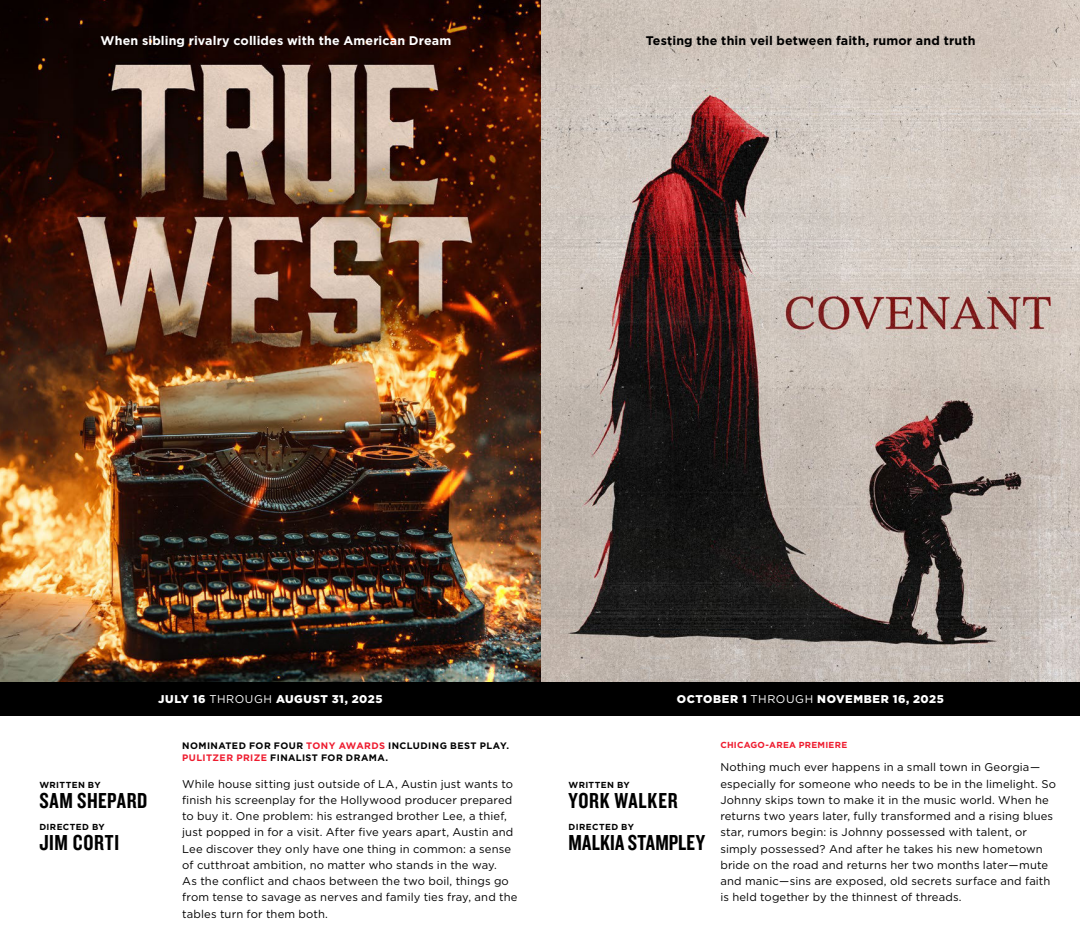
<style>
.page{position:relative;width:1080px;height:945px;background:#fff}
.page>*{position:absolute;margin:0;border:0;box-sizing:border-box;transform-origin:0 0}
.t1{font:22.5px "Knockout HTF49 Liteweight";letter-spacing:.025em;color:#000}
.t2{font:700 12.5px "Gotham";letter-spacing:.01em;color:#fff}
.t3{font:700 12.5px "Gotham";letter-spacing:.01em;color:#000}
.t4{font:11.25px/16.2px "Gotham";letter-spacing:.01em;color:#000}
.t5{font:900 11.25px "Gotham";letter-spacing:.05em;color:#fff}
.t6{font:700 9.38px/12.5px "Gotham";letter-spacing:.045em;color:#000}
.t7{font:700 8.75px "Gotham";letter-spacing:.045em;color:#000}
.t8{font:700 8.75px "Gotham";letter-spacing:.03em;color:#ee1c2f}
.s1{font-weight:400}
.s2{color:#ee1c2f}
</style>
<div class="page">
<img style="left:0;top:0;width:1080px;height:682px">
<div style="left:0;top:682px;width:1080px;height:34px;background:#000"></div>
<p class="t2" style="left:101px;top:35px;width:352px">When sibling rivalry collides with the American Dream</p>
<p class="t3" style="left:646px;top:35px;width:331px">Testing the thin veil between faith, rumor and truth</p>
<p class="t5" style="left:158px;top:694px;width:226px">JULY 16 <span class="s1">THROUGH</span> AUGUST 31, 2025</p>
<p class="t5" style="left:677px;top:694px;width:268px">OCTOBER 1 <span class="s1">THROUGH</span> NOVEMBER 16, 2025</p>
<p class="t7" style="left:39px;top:781px;width:63px">WRITTEN BY</p>
<h1 class="t1" style="left:39px;top:792px;width:110px">SAM SHEPARD</h1>
<p class="t7" style="left:39px;top:823px;width:67px">DIRECTED BY</p>
<h1 class="t1" style="left:39px;top:835px;width:81px">JIM CORTI</h1>
<p class="t6" style="left:182px;top:740px;width:328px">NOMINATED FOR FOUR <span class="s2">TONY AWARDS</span> INCLUDING BEST PLAY.<br><span class="s2">PULITZER PRIZE</span> FINALIST FOR DRAMA.</p>
<p class="t8" style="left:720px;top:741px;width:128px">CHICAGO-AREA PREMIERE</p>
<p class="t4" style="left:720px;top:760px;width:337px">Nothing much ever happens in a small town in Georgia— especially for someone who needs to be in the limelight. So Johnny skips town to make it in the music world. When he returns two years later, fully transformed and a rising blues star, rumors begin: is Johnny possessed with talent, or simply possessed? And after he takes his new hometown bride on the road and returns her two months later—mute and manic—sins are exposed, old secrets surface and faith is held together by the thinnest of threads.</p>
<p class="t4" style="left:182px;top:776px;width:337px">While house sitting just outside of LA, Austin just wants to finish his screenplay for the Hollywood producer prepared to buy it. One problem: his estranged brother Lee, a thief, just popped in for a visit. After five years apart, Austin and Lee discover they only have one thing in common: a sense of cutthroat ambition, no matter who stands in the way.<br>As the conflict and chaos between the two boil, things go from tense to savage as nerves and family ties fray, and the tables turn for them both.</p>
<p class="t7" style="left:569px;top:781px;width:63px">WRITTEN BY</p>
<h1 class="t1" style="left:569px;top:792px;width:111px">YORK WALKER</h1>
<p class="t7" style="left:569px;top:823px;width:67px">DIRECTED BY</p>
<h1 class="t1" style="left:569px;top:835px;width:138px">MALKIA STAMPLEY</h1>
</div>
